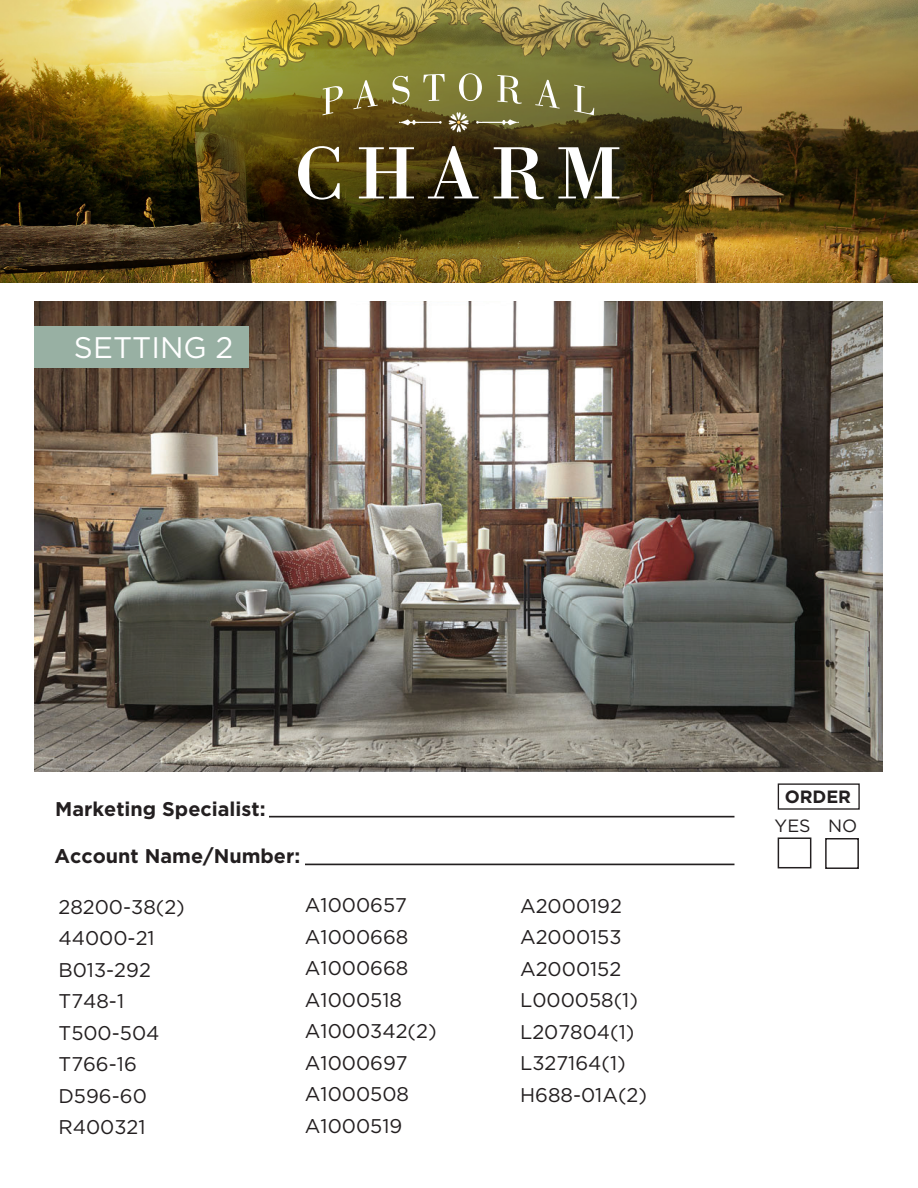
<style>
.page{position:relative;width:918px;height:1188px;background:#fff}
.page>*{position:absolute;margin:0;border:0;box-sizing:border-box;transform-origin:0 0}
.t1{font:76.65px "Bodoni";letter-spacing:.15em;color:#fff}
.t2{font:29.7px "Gotham";color:#fff}
.t3{font:19.8px/31.5px "Gotham";color:#231f20}
.t4{font:700 19.8px "Gotham";color:#231f20}
.t5{font:700 17.85px "Gotham";letter-spacing:-.005em;color:#231f20}
.t6{font:17.85px "Gotham";color:#231f20}
</style>
<div class="page">
<img style="left:0;top:0;width:918px;height:283px">
<img style="left:171px;top:0;width:576px;height:283px">
<svg style="left:232px;top:60px;width:11px;height:4px"></svg>
<svg style="left:297px;top:28px;width:19px;height:6px"></svg>
<svg style="left:354px;top:25px;width:3px;height:4px"></svg>
<svg style="left:364px;top:27px;width:13px;height:14px"></svg>
<svg style="left:410px;top:18px;width:2px;height:6px"></svg>
<svg style="left:420px;top:10px;width:10px;height:18px"></svg>
<svg style="left:443px;top:4px;width:10px;height:5px"></svg>
<svg style="left:253px;top:52px;width:9px;height:22px"></svg>
<svg style="left:203px;top:109px;width:9px;height:4px"></svg>
<svg style="left:176px;top:144px;width:5px;height:9px"></svg>
<svg style="left:209px;top:174px;width:5px;height:9px"></svg>
<svg style="left:212px;top:165px;width:12px;height:28px"></svg>
<svg style="left:237px;top:216px;width:9px;height:7px"></svg>
<svg style="left:280px;top:226px;width:14px;height:22px"></svg>
<svg style="left:321px;top:244px;width:12px;height:25px"></svg>
<svg style="left:181px;top:130px;width:8px;height:51px"></svg>
<svg style="left:281px;top:57px;width:4px;height:6px"></svg>
<svg style="left:333px;top:30px;width:3px;height:7px"></svg>
<svg style="left:332px;top:278px;width:24px;height:5px"></svg>
<svg style="left:365px;top:258px;width:45px;height:25px"></svg>
<svg style="left:675px;top:60px;width:11px;height:4px"></svg>
<svg style="left:602px;top:28px;width:19px;height:6px"></svg>
<svg style="left:561px;top:25px;width:3px;height:4px"></svg>
<svg style="left:541px;top:27px;width:13px;height:14px"></svg>
<svg style="left:506px;top:18px;width:2px;height:6px"></svg>
<svg style="left:489px;top:10px;width:9px;height:18px"></svg>
<svg style="left:465px;top:4px;width:10px;height:5px"></svg>
<svg style="left:656px;top:52px;width:9px;height:22px"></svg>
<svg style="left:706px;top:109px;width:9px;height:4px"></svg>
<svg style="left:737px;top:144px;width:5px;height:9px"></svg>
<svg style="left:704px;top:174px;width:5px;height:9px"></svg>
<svg style="left:694px;top:165px;width:12px;height:28px"></svg>
<svg style="left:672px;top:216px;width:10px;height:7px"></svg>
<svg style="left:624px;top:226px;width:14px;height:22px"></svg>
<svg style="left:585px;top:244px;width:12px;height:25px"></svg>
<svg style="left:449px;top:266px;width:20px;height:11px"></svg>
<svg style="left:730px;top:130px;width:8px;height:51px"></svg>
<svg style="left:633px;top:57px;width:4px;height:6px"></svg>
<svg style="left:582px;top:30px;width:3px;height:7px"></svg>
<svg style="left:562px;top:278px;width:24px;height:5px"></svg>
<svg style="left:508px;top:258px;width:45px;height:25px"></svg>
<svg style="left:323px;top:85px;width:20px;height:30px"></svg>
<svg style="left:353px;top:80px;width:25px;height:29px"></svg>
<svg style="left:393px;top:76px;width:17px;height:28px"></svg>
<svg style="left:423px;top:74px;width:22px;height:27px"></svg>
<svg style="left:459px;top:73px;width:23px;height:28px"></svg>
<svg style="left:497px;top:75px;width:25px;height:29px"></svg>
<svg style="left:535px;top:80px;width:25px;height:29px"></svg>
<svg style="left:574px;top:85px;width:20px;height:30px"></svg>
<svg style="left:399px;top:119px;width:43px;height:6px"></svg>
<svg style="left:476px;top:119px;width:43px;height:6px"></svg>
<svg style="left:448px;top:111px;width:22px;height:22px"></svg>
<img style="left:35px;top:302px;width:848px;height:470px">
<hr style="left:269px;top:816px;width:465px;height:1px;background:#231f20">
<hr style="left:305px;top:864px;width:429px;height:1px;background:#231f20">
<div style="left:35px;top:327px;width:214px;height:41px;background:#98b0a3"></div>
<div style="left:778px;top:837px;width:33px;height:31px;border:1px solid #231f20"></div>
<div style="left:825px;top:838px;width:34px;height:31px;border:1px solid #231f20"></div>
<div style="left:778px;top:783px;width:82px;height:27px;border:1px solid #231f20"></div>
<h2 class="t2" style="left:74px;top:328px;width:161px">SETTING 2</h2>
<h1 class="t1" style="left:294px;top:126px;width:328px">CHARM</h1>
<p class="t4" style="left:55px;top:795px;width:212px">Marketing Specialist:</p>
<p class="t4" style="left:54px;top:843px;width:247px">Account Name/Number:</p>
<p class="t3" style="left:58px;top:891px;width:128px">28200-38(2)<br>44000-21<br>B013-292<br>T748-1<br>T500-504<br>T766-16<br>D596-60<br>R400321</p>
<p class="t3" style="left:305px;top:889px;width:133px">A1000657<br>A1000668<br>A1000668<br>A1000518<br>A1000342(2)<br>A1000697<br>A1000508<br>A1000519</p>
<p class="t3" style="left:520px;top:890px;width:128px">A2000192<br>A2000153<br>A2000152<br>L000058(1)<br>L207804(1)<br>L327164(1)<br>H688-01A(2)</p>
<p class="t5" style="left:785px;top:785px;width:68px">ORDER</p>
<p class="t6" style="left:775px;top:814px;width:84px">YES NO</p>
</div>
